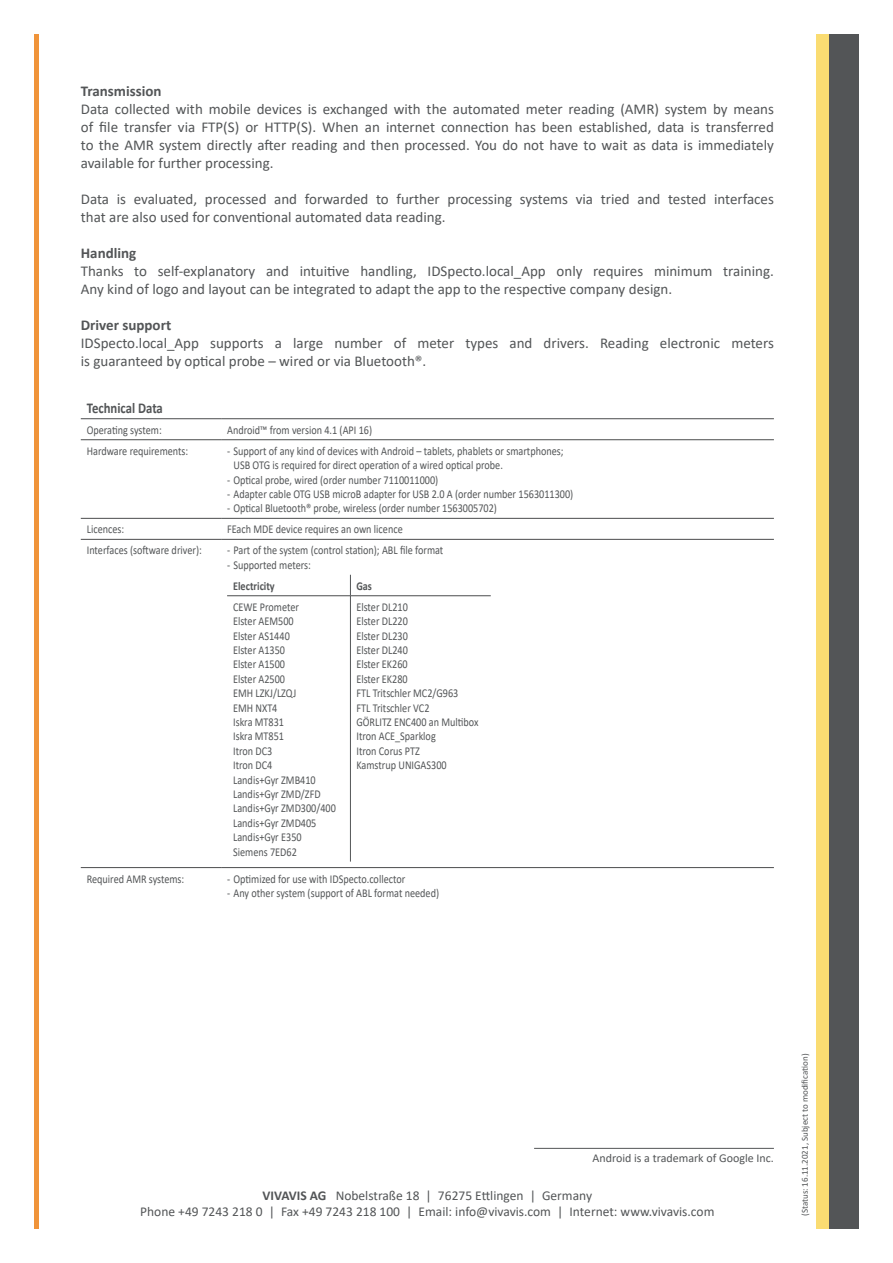
<style>
.page{position:relative;width:893px;height:1263px;background:#fff}
.page>*{position:absolute;margin:0;border:0;box-sizing:border-box;transform-origin:0 0}
.t1{font:15px/18px "Calibri";color:#535557}
.t2{font:700 15px "Calibri";color:#535557}
.t3{font:700 15px "Calibri";color:#535557;scale:.85 1}
.t4{font:13.5px/16.2px "Calibri";color:#535557;text-align:center}
.t5{font:12px/14.4px "Calibri";color:#535557;scale:.85 1}
.t6{font:12px "Calibri";color:#535557}
.t7{font:700 12px "Calibri";color:#535557;scale:.85 1}
.t8{font:9px "Calibri";color:#535557}
.s1{font-weight:700}
</style>
<div class="page">
<hr style="left:81px;top:418px;width:140px;height:1px;background:#4b4c4d">
<hr style="left:221px;top:418px;width:553px;height:1px;background:#4b4c4d">
<hr style="left:81px;top:439px;width:140px;height:1px;background:#4b4c4d">
<hr style="left:221px;top:439px;width:553px;height:1px;background:#4b4c4d">
<hr style="left:81px;top:518px;width:140px;height:1px;background:#4b4c4d">
<hr style="left:221px;top:518px;width:553px;height:1px;background:#4b4c4d">
<hr style="left:81px;top:539px;width:140px;height:1px;background:#4b4c4d">
<hr style="left:221px;top:539px;width:553px;height:1px;background:#4b4c4d">
<hr style="left:81px;top:867px;width:140px;height:1px;background:#4b4c4d">
<hr style="left:221px;top:867px;width:553px;height:1px;background:#4b4c4d">
<hr style="left:227px;top:595px;width:123px;height:1px;background:#4b4c4d">
<hr style="left:351px;top:595px;width:140px;height:1px;background:#4b4c4d">
<svg style="left:350px;top:575px;width:1px;height:21px"></svg>
<hr style="left:350px;top:596px;width:1px;height:265px;background:#535557">
<hr style="left:534px;top:1148px;width:240px;height:1px;background:#535557">
<hr style="left:34px;top:34px;width:4px;height:1195px;background:#f0943a">
<div style="left:816px;top:34px;width:13px;height:1195px;background:#fadc72"></div>
<div style="left:829px;top:34px;width:30px;height:1195px;background:#535557"></div>
<p class="t2" style="left:81px;top:81px;width:82px">Transmission</p>
<p class="t1" style="left:81px;top:100px;width:695px;text-align:justify">Data collected with mobile devices is exchanged with the automated meter reading (AMR) system by means of file transfer via FTP(S) or HTTP(S). When an internet connection has been established, data is transferred to the AMR system directly after reading and then processed. You do not have to wait as data is immediately available for further processing.</p>
<p class="t1" style="left:81px;top:190px;width:695px">Data is evaluated, processed and forwarded to further processing systems via tried and tested interfaces that are also used for conventional automated data reading.</p>
<p class="t2" style="left:81px;top:243px;width:57px">Handling</p>
<p class="t1" style="left:81px;top:262px;width:695px">Thanks to self-explanatory and intuitive handling, IDSpecto.local_App only requires minimum training.<br>Any kind of logo and layout can be integrated to adapt the app to the respective company design.</p>
<p class="t2" style="left:81px;top:315px;width:92px">Driver support</p>
<p class="t1" style="left:81px;top:334px;width:695px">IDSpecto.local_App supports a large number of meter types and drivers. Reading electronic meters is guaranteed by optical probe – wired or via Bluetooth®.</p>
<p class="t3" style="left:87px;top:397px;width:91px">Technical Data</p>
<p class="t5" style="left:87px;top:422px;width:90px">Operating system:</p>
<p class="t5" style="left:227px;top:422px;width:172px">Android™ from version 4.1 (API 16)</p>
<p class="t5" style="left:87px;top:443px;width:121px">Hardware requirements:</p>
<p class="t5" style="left:233px;top:443px;width:390px;text-indent:-6px">- Support of any kind of devices with Android – tablets, phablets or smartphones;<br>USB OTG is required for direct operation of a wired optical probe.</p>
<p class="t5" style="left:227px;top:472px;width:250px">- Optical probe, wired (order number 7110011000)</p>
<p class="t5" style="left:227px;top:486px;width:409px">- Adapter cable OTG USB microB adapter for USB 2.0 A (order number 1563011300)</p>
<p class="t5" style="left:227px;top:501px;width:319px">- Optical Bluetooth® probe, wireless (order number 1563005702)</p>
<p class="t5" style="left:87px;top:522px;width:46px">Licences:</p>
<p class="t5" style="left:227px;top:522px;width:208px">FEach MDE device requires an own licence</p>
<p class="t5" style="left:87px;top:543px;width:137px">Interfaces (software driver):</p>
<p class="t5" style="left:227px;top:543px;width:256px">- Part of the system (control station); ABL file format</p>
<p class="t5" style="left:227px;top:557px;width:100px">- Supported meters:</p>
<p class="t7" style="left:233px;top:577px;width:51px">Electricity</p>
<p class="t7" style="left:356px;top:577px;width:20px">Gas</p>
<p class="t5" style="left:233px;top:599px;width:122px">CEWE Prometer<br>Elster AEM500<br>Elster AS1440<br>Elster A1350<br>Elster A1500<br>Elster A2500<br>EMH LZKJ/LZQJ<br>EMH NXT4<br>Iskra MT831<br>Iskra MT851<br>Itron DC3<br>Itron DC4<br>Landis+Gyr ZMB410<br>Landis+Gyr ZMD/ZFD<br>Landis+Gyr ZMD300/400<br>Landis+Gyr ZMD405<br>Landis+Gyr E350<br>Siemens 7ED62</p>
<p class="t5" style="left:356px;top:599px;width:145px">Elster DL210<br>Elster DL220<br>Elster DL230<br>Elster DL240<br>Elster EK260<br>Elster EK280<br>FTL Tritschler MC2/G963<br>FTL Tritschler VC2<br>GÖRLITZ ENC400 an Multibox<br>Itron ACE_Sparklog<br>Itron Corus PTZ<br>Kamstrup UNIGAS300</p>
<p class="t5" style="left:87px;top:871px;width:116px">Required AMR systems:</p>
<p class="t5" style="left:227px;top:871px;width:211px">- Optimized for use with IDSpecto.collector</p>
<p class="t5" style="left:227px;top:885px;width:251px">- Any other system (support of ABL format needed)</p>
<p class="t6" style="left:592px;top:1150px;width:183px">Android is a trademark of Google Inc.</p>
<p class="t4" style="left:140px;top:1187px;width:576px"><span class="s1">VIVAVIS AG</span> Nobelstraße 18 | 76275 Ettlingen | Germany<br>Phone +49 7243 218 0 | Fax +49 7243 218 100 | Email: info@vivavis.com | Internet: www.vivavis.com</p>
<p class="t8" style="left:799px;top:1216px;width:164px;rotate:-90deg">(Status: 16.11.2021, Subject to modification)</p>
</div>
